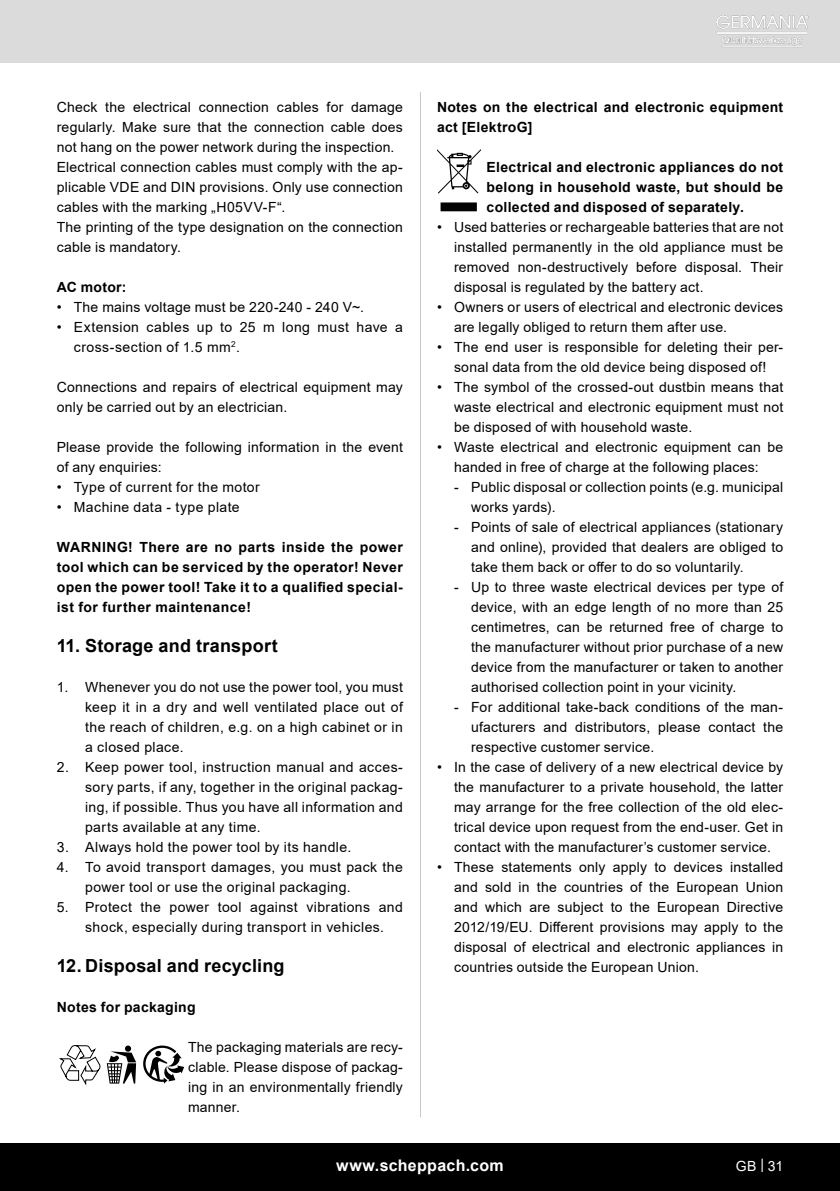
<style>
.page{position:relative;width:840px;height:1191px;background:#fff}
.page>*{position:absolute;margin:0;border:0;box-sizing:border-box;transform-origin:0 0}
.t1{font:700 18px "Arial";letter-spacing:.015em;color:#000}
.t2{font:700 16px "Arial";letter-spacing:.02em;color:#fff}
.t3{font:14px/20px "Arial";letter-spacing:.02em;color:#000;text-align:justify}
.t4{font:700 14px/20px "Arial";letter-spacing:.025em;color:#000;text-align:justify}
.t5{font:14px "Arial";color:#fff}
</style>
<div class="page">
<div style="left:0;top:0;width:839px;height:63px;background:#dbdbdb"></div>
<div style="left:0;top:1143px;width:839px;height:48px;background:#000"></div>
<img style="left:716px;top:15px;width:93px;height:32px">
<hr style="left:420px;top:92px;width:1px;height:1025px;background:#c7c7c7">
<svg style="left:437px;top:149px;width:43px;height:62px"></svg>
<svg style="left:107px;top:1045px;width:29px;height:38px"></svg>
<svg style="left:143px;top:1045px;width:41px;height:38px"></svg>
<svg style="left:59px;top:1045px;width:41px;height:41px"></svg>
<p class="t3" style="left:57px;top:97px;width:347px">Check the electrical connection cables for damage regularly. Make sure that the connection cable does not hang on the power network during the inspection.</p>
<p class="t3" style="left:57px;top:157px;width:347px">Electrical connection cables must comply with the ap&shy;plicable VDE and DIN provisions. Only use connection cables with the marking „H05VV-F“.</p>
<p class="t3" style="left:57px;top:217px;width:347px">The printing of the type designation on the connection cable is mandatory.</p>
<p class="t4" style="left:57px;top:277px;width:71px">AC motor:</p>
<p class="t3" style="left:57px;top:297px;width:308px">• The mains voltage must be 220-240 - 240 V~.</p>
<p class="t3" style="left:74px;top:317px;width:330px;text-indent:-17px">• Extension cables up to 25 m long must have a cross-section of 1.5 mm<sup>2</sup>.</p>
<p class="t3" style="left:57px;top:377px;width:347px">Connections and repairs of electrical equipment may only be carried out by an electrician.</p>
<p class="t3" style="left:57px;top:437px;width:347px">Please provide the following information in the event of any enquiries:</p>
<p class="t3" style="left:57px;top:477px;width:204px">• Type of current for the motor</p>
<p class="t3" style="left:57px;top:497px;width:184px">• Machine data - type plate</p>
<p class="t4" style="left:57px;top:537px;width:347px">WARNING! There are no parts inside the power tool which can be serviced by the operator! Never open the power tool! Take it to a qualified special&shy;ist for further maintenance!</p>
<p class="t1" style="left:57px;top:633px;width:222px">11. Storage and transport</p>
<p class="t3" style="left:85px;top:677px;width:319px;text-indent:-28px">1. Whenever you do not use the power tool, you must keep it in a dry and well ventilated place out of the reach of children, e.g. on a high cabinet or in a closed place.</p>
<p class="t3" style="left:85px;top:757px;width:319px;text-indent:-28px">2. Keep power tool, instruction manual and acces&shy;sory parts, if any, together in the original packag&shy;ing, if possible. Thus you have all information and parts available at any time.</p>
<p class="t3" style="left:57px;top:837px;width:296px">3. Always hold the power tool by its handle.</p>
<p class="t3" style="left:85px;top:857px;width:319px;text-indent:-28px">4. To avoid transport damages, you must pack the power tool or use the original packaging.</p>
<p class="t3" style="left:85px;top:897px;width:319px;text-indent:-28px">5. Protect the power tool against vibrations and shock, especially during transport in vehicles.</p>
<p class="t1" style="left:57px;top:953px;width:229px">12. Disposal and recycling</p>
<p class="t4" style="left:57px;top:997px;width:140px">Notes for packaging</p>
<p class="t3" style="left:188px;top:1037px;width:216px">The packaging materials are recy&shy;clable. Please dispose of packag&shy;ing in an environmentally friendly manner.</p>
<p class="t4" style="left:437px;top:97px;width:347px">Notes on the electrical and electronic equipment act [ElektroG]</p>
<p class="t4" style="left:486px;top:157px;width:298px">Electrical and electronic appliances do not belong in household waste, but should be collected and disposed of separately.</p>
<p class="t3" style="left:454px;top:217px;width:330px;text-indent:-17px">• Used batteries or rechargeable batteries that are not installed permanently in the old appliance must be removed non-destructively before disposal. Their disposal is regulated by the battery act.</p>
<p class="t3" style="left:454px;top:297px;width:330px;text-indent:-17px">• Owners or users of electrical and electronic devices are legally obliged to return them after use.</p>
<p class="t3" style="left:437px;top:337px;width:347px;text-align:center">• The end user is responsible for deleting their per&shy;sonal data from the old device being disposed of!</p>
<p class="t3" style="left:454px;top:377px;width:330px;text-indent:-17px">• The symbol of the crossed-out dustbin means that waste electrical and electronic equipment must not be disposed of with household waste.</p>
<p class="t3" style="left:437px;top:437px;width:347px;text-align:center">• Waste electrical and electronic equipment can be handed in free of charge at the following places:</p>
<p class="t3" style="left:471px;top:477px;width:313px;text-indent:-17px">- Public disposal or collection points (e.g. municipal works yards).</p>
<p class="t3" style="left:471px;top:517px;width:313px;text-indent:-17px">- Points of sale of electrical appliances (stationary and online), provided that dealers are obliged to take them back or offer to do so voluntarily.</p>
<p class="t3" style="left:471px;top:577px;width:313px;text-indent:-17px">- Up to three waste electrical devices per type of device, with an edge length of no more than 25 centimetres, can be returned free of charge to the manufacturer without prior purchase of a new device from the manufacturer or taken to another authorised collection point in your vicinity.</p>
<p class="t3" style="left:471px;top:697px;width:313px;text-indent:-17px">- For additional take-back conditions of the man&shy;ufacturers and distributors, please contact the respective customer service.</p>
<p class="t3" style="left:454px;top:757px;width:330px;text-indent:-17px">• In the case of delivery of a new electrical device by the manufacturer to a private household, the latter may arrange for the free collection of the old elec&shy;trical device upon request from the end-user. Get in contact with the manufacturer’s customer service.</p>
<p class="t3" style="left:454px;top:857px;width:330px;text-indent:-17px">• These statements only apply to devices installed and sold in the countries of the European Union and which are subject to the European Directive 2012/19/EU. Different provisions may apply to the disposal of electrical and electronic appliances in countries outside the European Union.</p>
<p class="t2" style="left:336px;top:1154px;width:169px">www.scheppach.com</p>
<p class="t5" style="left:735px;top:1156px;width:49px">GB | 31</p>
</div>
